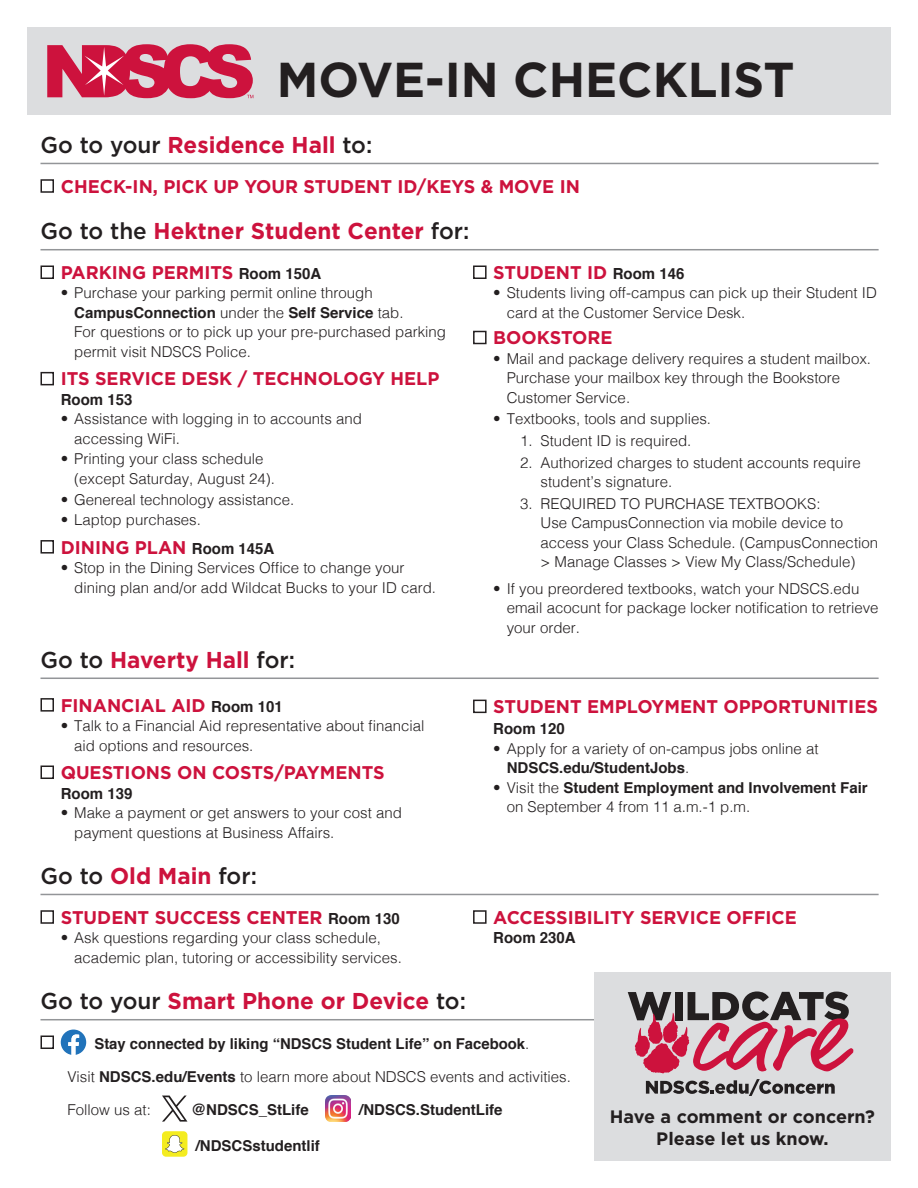
<style>
.page{position:relative;width:918px;height:1188px;background:#fff}
.page>*{position:absolute;margin:0;border:0;box-sizing:border-box;transform-origin:0 0}
.t1{font:700 48.9px "Gotham";color:#231f20}
.Headline{font:700 22.95px "Gotham";color:#cd123d}
.Headline-2{font:500 22.95px "Gotham";letter-spacing:-.005em;color:#231f20}
.Heading{font:700 18.3px "Gotham";color:#cd123d}
.Bullets{font:700 18px/22.5px "Gotham";color:#231f20;text-align:center}
.Heading-2{font:700 15.3px "Helvetica";color:#231f20}
.Bullets-2{font:300 15px/19.5px "Helvetica";color:#231f20}
.Bullets-3{font:700 15px "Helvetica";color:#231f20}
.s1{font-weight:500;color:#231f20}
.s2{font-family:"Helvetica";font-size:15.3px;color:#231f20}
.s3{font-weight:700}
.s4{font-weight:700;color:#cd123d}
.s5{font-weight:300}
</style>
<div class="page">
<div style="left:27px;top:27px;width:864px;height:88px;background:#dcdddf"></div>
<svg style="left:47px;top:44px;width:206px;height:54px"></svg>
<hr style="left:40px;top:163px;width:839px;height:1px;background:#939598">
<hr style="left:40px;top:249px;width:839px;height:1px;background:#939598">
<div style="left:40px;top:179px;width:14px;height:14px;border:2px solid #231f20"></div>
<div style="left:40px;top:266px;width:14px;height:13px;border:2px solid #231f20"></div>
<div style="left:40px;top:372px;width:14px;height:13px;border:2px solid #231f20"></div>
<div style="left:40px;top:540px;width:14px;height:14px;border:2px solid #231f20"></div>
<div style="left:473px;top:266px;width:14px;height:13px;border:2px solid #231f20"></div>
<div style="left:473px;top:331px;width:14px;height:13px;border:2px solid #231f20"></div>
<hr style="left:40px;top:678px;width:839px;height:1px;background:#939598">
<div style="left:40px;top:698px;width:14px;height:14px;border:2px solid #231f20"></div>
<div style="left:40px;top:766px;width:14px;height:13px;border:2px solid #231f20"></div>
<div style="left:473px;top:700px;width:14px;height:13px;border:2px solid #231f20"></div>
<hr style="left:40px;top:894px;width:839px;height:1px;background:#939598">
<div style="left:40px;top:910px;width:14px;height:14px;border:2px solid #231f20"></div>
<div style="left:473px;top:910px;width:14px;height:14px;border:2px solid #231f20"></div>
<hr style="left:40px;top:1019px;width:839px;height:1px;background:#939598">
<div style="left:40px;top:1036px;width:14px;height:13px;border:2px solid #231f20"></div>
<svg style="left:61px;top:1030px;width:25px;height:25px"></svg>
<svg style="left:162px;top:1096px;width:25px;height:25px"></svg>
<img style="left:325px;top:1096px;width:26px;height:25px">
<div style="left:162px;top:1131px;width:25px;height:26px;background:#f4ec20;border-radius:4px"></div>
<svg style="left:165px;top:1135px;width:19px;height:18px"></svg>
<div style="left:594px;top:972px;width:297px;height:189px;background:#dcdddf"></div>
<svg style="left:646px;top:1079px;width:189px;height:17px"></svg>
<svg style="left:628px;top:991px;width:225px;height:82px"></svg>
<p class="t1" style="left:277px;top:47px;width:519px">MOVE-IN CHECKLIST</p>
<p class="Headline" style="left:40px;top:130px;width:333px"><span class="s1">Go to your</span> Residence Hall <span class="s1">to:</span></p>
<p class="Heading" style="left:61px;top:174px;width:521px">CHECK-IN, PICK UP YOUR STUDENT ID/KEYS &amp; MOVE IN</p>
<p class="Headline" style="left:40px;top:216px;width:430px"><span class="s1">Go to the</span> Hektner Student Center <span class="s1">for:</span></p>
<p class="Heading" style="left:61px;top:260px;width:262px">PARKING PERMITS <span class="s2">Room 150A</span></p>
<p class="Bullets-2" style="left:74px;top:282px;width:373px;text-indent:-14px">• Purchase your parking permit online through <span class="s3">CampusConnection</span> under the <span class="s3">Self Service</span> tab.<br>For questions or to pick up your pre-purchased parking permit visit NDSCS Police.</p>
<p class="Heading" style="left:61px;top:367px;width:380px">ITS SERVICE DESK / TECHNOLOGY HELP</p>
<p class="Heading-2" style="left:61px;top:389px;width:73px">Room 153</p>
<p class="Bullets-2" style="left:74px;top:408px;width:289px;text-indent:-14px">• Assistance with logging in to accounts and accessing WiFi.</p>
<p class="Bullets-2" style="left:74px;top:448px;width:202px;text-indent:-14px">• Printing your class schedule (except Saturday, August 24).</p>
<p class="Bullets-2" style="left:61px;top:488px;width:235px">• Genereal technology assistance.</p>
<p class="Bullets-2" style="left:61px;top:509px;width:142px">• Laptop purchases.</p>
<p class="Heading" style="left:61px;top:535px;width:215px">DINING PLAN <span class="s2">Room 145A</span></p>
<p class="Bullets-2" style="left:74px;top:557px;width:363px;text-indent:-14px">• Stop in the Dining Services Office to change your dining plan and/or add Wildcat Bucks to your ID card.</p>
<p class="Heading" style="left:493px;top:260px;width:193px">STUDENT ID <span class="s2">Room 146</span></p>
<p class="Bullets-2" style="left:507px;top:282px;width:372px;text-indent:-14px">• Students living off-campus can pick up their Student ID card at the Customer Service Desk.</p>
<p class="Heading" style="left:493px;top:326px;width:121px">BOOKSTORE</p>
<p class="Bullets-2" style="left:507px;top:348px;width:366px;text-indent:-14px">• Mail and package delivery requires a student mailbox.<br>Purchase your mailbox key through the Bookstore<br>Customer Service.</p>
<p class="Bullets-2" style="left:493px;top:408px;width:219px">• Textbooks, tools and supplies.</p>
<p class="Bullets-2" style="left:520px;top:430px;width:173px">1. Student ID is required.</p>
<p class="Bullets-2" style="left:541px;top:452px;width:322px;text-indent:-20px">2. Authorized charges to student accounts require student’s signature.</p>
<p class="Bullets-2" style="left:541px;top:493px;width:339px;text-indent:-20px">3. REQUIRED TO PURCHASE TEXTBOOKS:<br>Use CampusConnection via mobile device to access your Class Schedule. (CampusConnection &gt; Manage Classes &gt; View My Class/Schedule)</p>
<p class="Bullets-2" style="left:507px;top:578px;width:373px;text-indent:-14px">• If you preordered textbooks, watch your NDSCS.edu email acocunt for package locker notification to retrieve your order.</p>
<p class="Headline" style="left:40px;top:644px;width:256px"><span class="s1">Go to</span> Haverty Hall <span class="s1">for:</span></p>
<p class="Heading" style="left:61px;top:693px;width:224px">FINANCIAL AID <span class="s2">Room 101</span></p>
<p class="Bullets-2" style="left:74px;top:715px;width:352px;text-indent:-14px">• Talk to a Financial Aid representative about financial aid options and resources.</p>
<p class="Heading" style="left:61px;top:760px;width:325px">QUESTIONS ON COSTS/PAYMENTS</p>
<p class="Heading-2" style="left:61px;top:783px;width:73px">Room 139</p>
<p class="Bullets-2" style="left:74px;top:802px;width:329px;text-indent:-14px">• Make a payment or get answers to your cost and payment questions at Business Affairs.</p>
<p class="Headline-2" style="left:40px;top:861px;width:218px">Go to <span class="s4">Old Main</span> for:</p>
<p class="Heading" style="left:61px;top:905px;width:340px">STUDENT SUCCESS CENTER <span class="s2">Room 130</span></p>
<p class="Bullets-2" style="left:74px;top:927px;width:329px;text-indent:-14px">• Ask questions regarding your class schedule, academic plan, tutoring or accessibility services.</p>
<p class="Heading" style="left:493px;top:694px;width:386px">STUDENT EMPLOYMENT OPPORTUNITIES</p>
<p class="Heading-2" style="left:493px;top:718px;width:73px">Room 120</p>
<p class="Bullets-2" style="left:507px;top:737px;width:313px;text-indent:-14px">• Apply for a variety of on-campus jobs online at<br><span class="s3">NDSCS.edu/StudentJobs</span>.</p>
<p class="Bullets-2" style="left:507px;top:776px;width:362px;text-indent:-14px">• Visit the <span class="s3">Student Employment and Involvement Fair </span>on September 4 from 11 a.m.-1 p.m.</p>
<p class="Heading" style="left:493px;top:905px;width:305px">ACCESSIBILITY SERVICE OFFICE</p>
<p class="Heading-2" style="left:493px;top:927px;width:84px">Room 230A</p>
<p class="Headline" style="left:40px;top:986px;width:427px"><span class="s1">Go to your</span> Smart Phone or Device <span class="s1">to:</span></p>
<p class="Bullets-3" style="left:94px;top:1033px;width:436px">Stay connected by liking “NDSCS Student Life” on Facebook<span class="s5">.</span></p>
<p class="Bullets-2" style="left:68px;top:1066px;width:505px">Visit <span class="s3">NDSCS.edu/Events</span> to learn more about NDSCS events and activities.</p>
<p class="Bullets-2" style="left:68px;top:1099px;width:85px">Follow us at:</p>
<p class="Bullets-3" style="left:192px;top:1099px;width:119px">@NDSCS_StLife</p>
<p class="Bullets-3" style="left:359px;top:1099px;width:145px">/NDSCS.StudentLife</p>
<p class="Bullets-3" style="left:196px;top:1135px;width:126px">/NDSCSstudentlif</p>
<p class="Bullets" style="left:610px;top:1105px;width:267px">Have a comment or concern?<br>Please let us know.</p>
</div>
